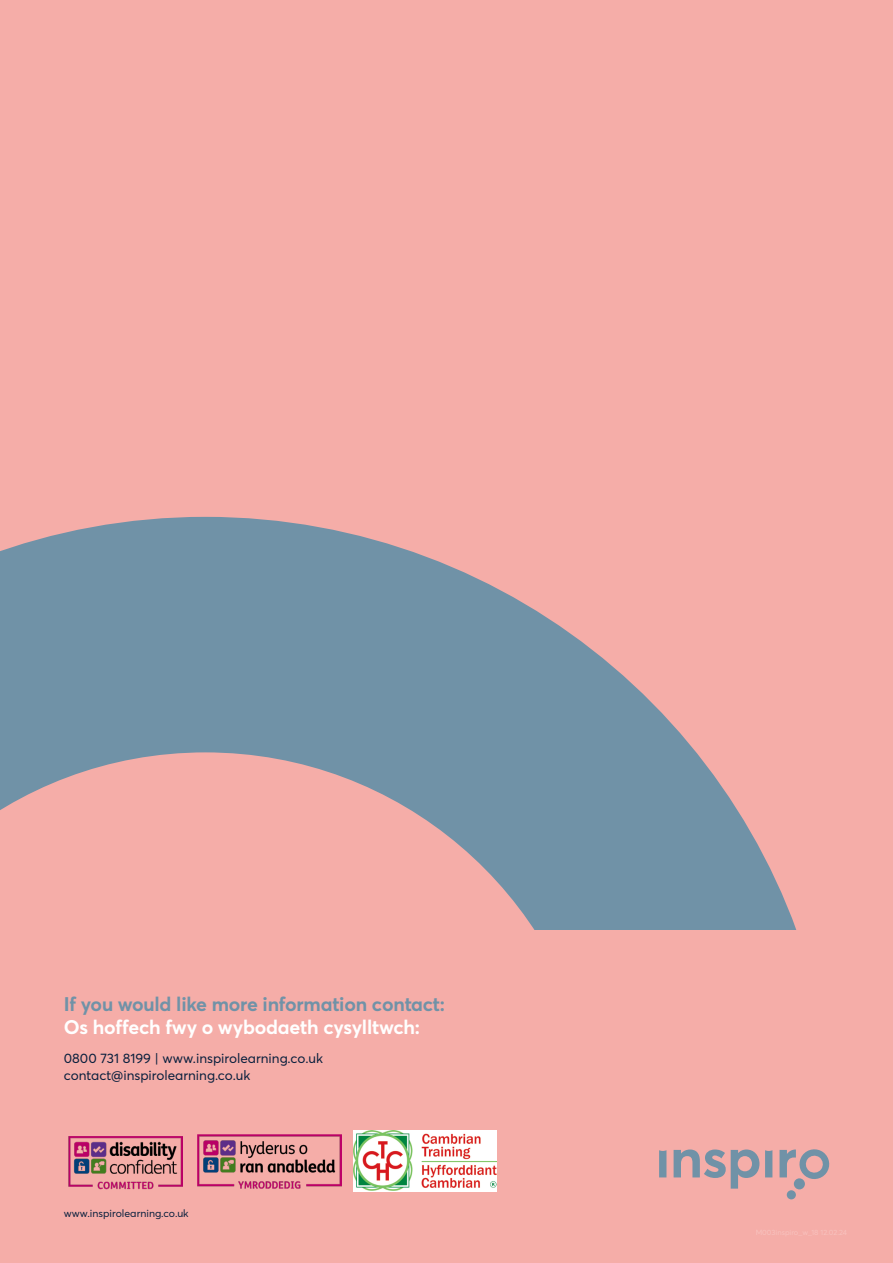
<style>
.page{position:relative;width:893px;height:1263px;background:#f5ada8}
.page>*{position:absolute;margin:0;border:0;box-sizing:border-box;transform-origin:0 0}
.Contact_Heading{font:700 19.5px/23.4px "Averta";letter-spacing:-.01em;color:#7092a7}
.Bodytext{font:13.5px "Averta";color:#081f3d}
.t1{font:10.5px "Averta";color:#081f3d}
.s1{color:#fff}
</style>
<div class="page">
<svg style="left:659px;top:1149px;width:171px;height:50px"></svg>
<svg style="left:0;top:516px;width:797px;height:414px"></svg>
<img style="left:68px;top:1136px;width:115px;height:54px">
<img style="left:198px;top:1135px;width:144px;height:54px">
<img style="left:354px;top:1131px;width:142px;height:60px">
<p class="Contact_Heading" style="left:64px;top:991px;width:383px">If you would like more information contact:<br><span class="s1">Os hoffech fwy o wybodaeth cysylltwch:</span></p>
<p class="Bodytext" style="left:64px;top:1049px;width:261px">0800 731 8199 | www.inspirolearning.co.uk</p>
<p class="Bodytext" style="left:64px;top:1065px;width:188px">contact@inspirolearning.co.uk</p>
<p class="t1" style="left:64px;top:1206px;width:126px">www.inspirolearning.co.uk</p>
</div>
